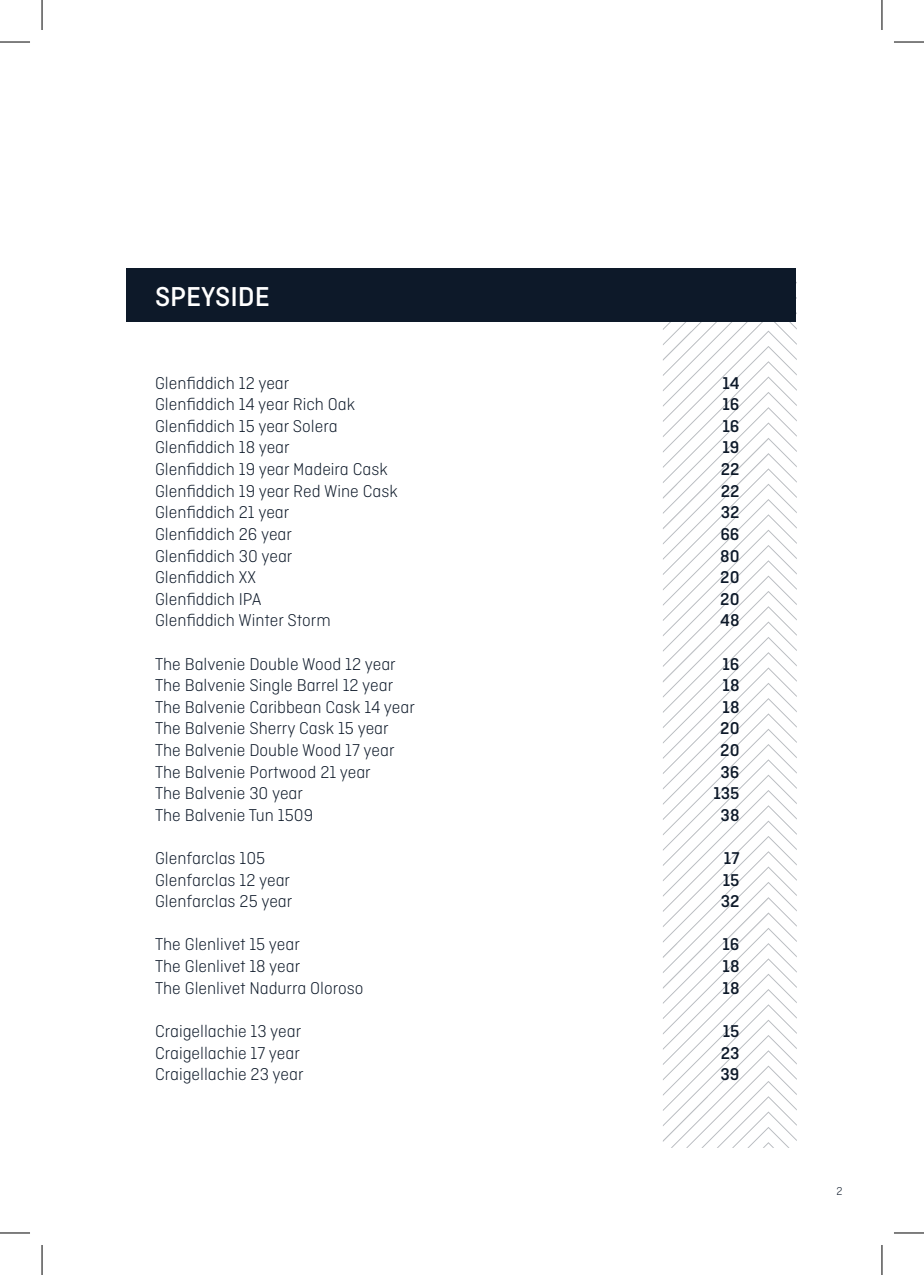
<style>
.page{position:relative;width:924px;height:1275px;background:#fff}
.page>*{position:absolute;margin:0;border:0;box-sizing:border-box;transform-origin:0 0}
.t1{font:500 28.8px "Ciutadella";color:#fff}
.Paragraph_Style_1{font:300 18px "Ciutadella";color:#0d1929}
.Paragraph_Style_1-2{font:500 18px "Ciutadella";color:#0d1929}
.t2{font:300 12px "Ciutadella";color:#0d1929}
</style>
<div class="page">
<svg style="left:662px;top:322px;width:134px;height:826px"></svg>
<div style="left:127px;top:269px;width:669px;height:53px;background:#0d1929"></div>
<hr style="left:0;top:42px;width:30px;height:1px;background:#000">
<hr style="left:893px;top:42px;width:30px;height:1px;background:#000">
<hr style="left:0;top:1232px;width:30px;height:1px;background:#000">
<hr style="left:893px;top:1232px;width:30px;height:1px;background:#000">
<hr style="left:42px;top:0;width:1px;height:30px;background:#000">
<hr style="left:42px;top:1245px;width:1px;height:30px;background:#000">
<hr style="left:881px;top:0;width:1px;height:30px;background:#000">
<hr style="left:881px;top:1245px;width:1px;height:30px;background:#000">
<p class="t1" style="left:155px;top:281px;width:116px">SPEYSIDE</p>
<p class="Paragraph_Style_1" style="left:155px;top:373px;width:136px">Glenfiddich 12 year</p>
<p class="Paragraph_Style_1-2" style="left:722px;top:373px;width:19px">14</p>
<p class="Paragraph_Style_1" style="left:155px;top:395px;width:201px">Glenfiddich 14 year Rich Oak</p>
<p class="Paragraph_Style_1-2" style="left:722px;top:394px;width:19px">16</p>
<p class="Paragraph_Style_1" style="left:155px;top:416px;width:184px">Glenfiddich 15 year Solera</p>
<p class="Paragraph_Style_1-2" style="left:722px;top:416px;width:19px">16</p>
<p class="Paragraph_Style_1" style="left:155px;top:438px;width:136px">Glenfiddich 18 year</p>
<p class="Paragraph_Style_1-2" style="left:722px;top:437px;width:19px">19</p>
<p class="Paragraph_Style_1" style="left:155px;top:459px;width:234px">Glenfiddich 19 year Madeira Cask</p>
<p class="Paragraph_Style_1-2" style="left:720px;top:459px;width:20px">22</p>
<p class="Paragraph_Style_1" style="left:155px;top:481px;width:244px">Glenfiddich 19 year Red Wine Cask</p>
<p class="Paragraph_Style_1-2" style="left:720px;top:481px;width:20px">22</p>
<p class="Paragraph_Style_1" style="left:155px;top:503px;width:136px">Glenfiddich 21 year</p>
<p class="Paragraph_Style_1-2" style="left:720px;top:502px;width:20px">32</p>
<p class="Paragraph_Style_1" style="left:155px;top:524px;width:138px">Glenfiddich 26 year</p>
<p class="Paragraph_Style_1-2" style="left:720px;top:524px;width:21px">66</p>
<p class="Paragraph_Style_1" style="left:155px;top:546px;width:139px">Glenfiddich 30 year</p>
<p class="Paragraph_Style_1-2" style="left:719px;top:545px;width:21px">80</p>
<p class="Paragraph_Style_1" style="left:155px;top:567px;width:102px">Glenfiddich XX</p>
<p class="Paragraph_Style_1-2" style="left:720px;top:567px;width:21px">20</p>
<p class="Paragraph_Style_1" style="left:155px;top:589px;width:108px">Glenfiddich IPA</p>
<p class="Paragraph_Style_1-2" style="left:720px;top:589px;width:21px">20</p>
<p class="Paragraph_Style_1" style="left:155px;top:611px;width:177px">Glenfiddich Winter Storm</p>
<p class="Paragraph_Style_1-2" style="left:719px;top:610px;width:21px">48</p>
<p class="Paragraph_Style_1" style="left:155px;top:654px;width:242px">The Balvenie Double Wood 12 year</p>
<p class="Paragraph_Style_1-2" style="left:722px;top:653px;width:19px">16</p>
<p class="Paragraph_Style_1" style="left:155px;top:675px;width:239px">The Balvenie Single Barrel 12 year</p>
<p class="Paragraph_Style_1-2" style="left:722px;top:675px;width:18px">18</p>
<p class="Paragraph_Style_1" style="left:155px;top:697px;width:261px">The Balvenie Caribbean Cask 14 year</p>
<p class="Paragraph_Style_1-2" style="left:722px;top:697px;width:18px">18</p>
<p class="Paragraph_Style_1" style="left:155px;top:719px;width:235px">The Balvenie Sherry Cask 15 year</p>
<p class="Paragraph_Style_1-2" style="left:720px;top:718px;width:21px">20</p>
<p class="Paragraph_Style_1" style="left:155px;top:740px;width:241px">The Balvenie Double Wood 17 year</p>
<p class="Paragraph_Style_1-2" style="left:720px;top:740px;width:21px">20</p>
<p class="Paragraph_Style_1" style="left:155px;top:762px;width:217px">The Balvenie Portwood 21 year</p>
<p class="Paragraph_Style_1-2" style="left:720px;top:761px;width:21px">36</p>
<p class="Paragraph_Style_1" style="left:155px;top:783px;width:149px">The Balvenie 30 year</p>
<p class="Paragraph_Style_1-2" style="left:713px;top:783px;width:28px">135</p>
<p class="Paragraph_Style_1" style="left:155px;top:805px;width:159px">The Balvenie Tun 1509</p>
<p class="Paragraph_Style_1-2" style="left:720px;top:805px;width:20px">38</p>
<p class="Paragraph_Style_1" style="left:155px;top:848px;width:112px">Glenfarclas 105</p>
<p class="Paragraph_Style_1-2" style="left:723px;top:848px;width:17px">17</p>
<p class="Paragraph_Style_1" style="left:155px;top:870px;width:136px">Glenfarclas 12 year</p>
<p class="Paragraph_Style_1-2" style="left:722px;top:869px;width:18px">15</p>
<p class="Paragraph_Style_1" style="left:155px;top:891px;width:139px">Glenfarclas 25 year</p>
<p class="Paragraph_Style_1-2" style="left:720px;top:891px;width:20px">32</p>
<p class="Paragraph_Style_1" style="left:155px;top:935px;width:146px">The Glenlivet 15 year</p>
<p class="Paragraph_Style_1-2" style="left:722px;top:934px;width:19px">16</p>
<p class="Paragraph_Style_1" style="left:155px;top:956px;width:146px">The Glenlivet 18 year</p>
<p class="Paragraph_Style_1-2" style="left:722px;top:956px;width:18px">18</p>
<p class="Paragraph_Style_1" style="left:155px;top:978px;width:210px">The Glenlivet Nadurra Oloroso</p>
<p class="Paragraph_Style_1-2" style="left:722px;top:977px;width:18px">18</p>
<p class="Paragraph_Style_1" style="left:155px;top:1021px;width:148px">Craigellachie 13 year</p>
<p class="Paragraph_Style_1-2" style="left:722px;top:1021px;width:18px">15</p>
<p class="Paragraph_Style_1" style="left:155px;top:1043px;width:146px">Craigellachie 17 year</p>
<p class="Paragraph_Style_1-2" style="left:720px;top:1042px;width:20px">23</p>
<p class="Paragraph_Style_1" style="left:155px;top:1064px;width:150px">Craigellachie 23 year</p>
<p class="Paragraph_Style_1-2" style="left:720px;top:1064px;width:21px">39</p>
<p class="t2" style="left:835px;top:1184px;width:8px">2</p>
</div>
